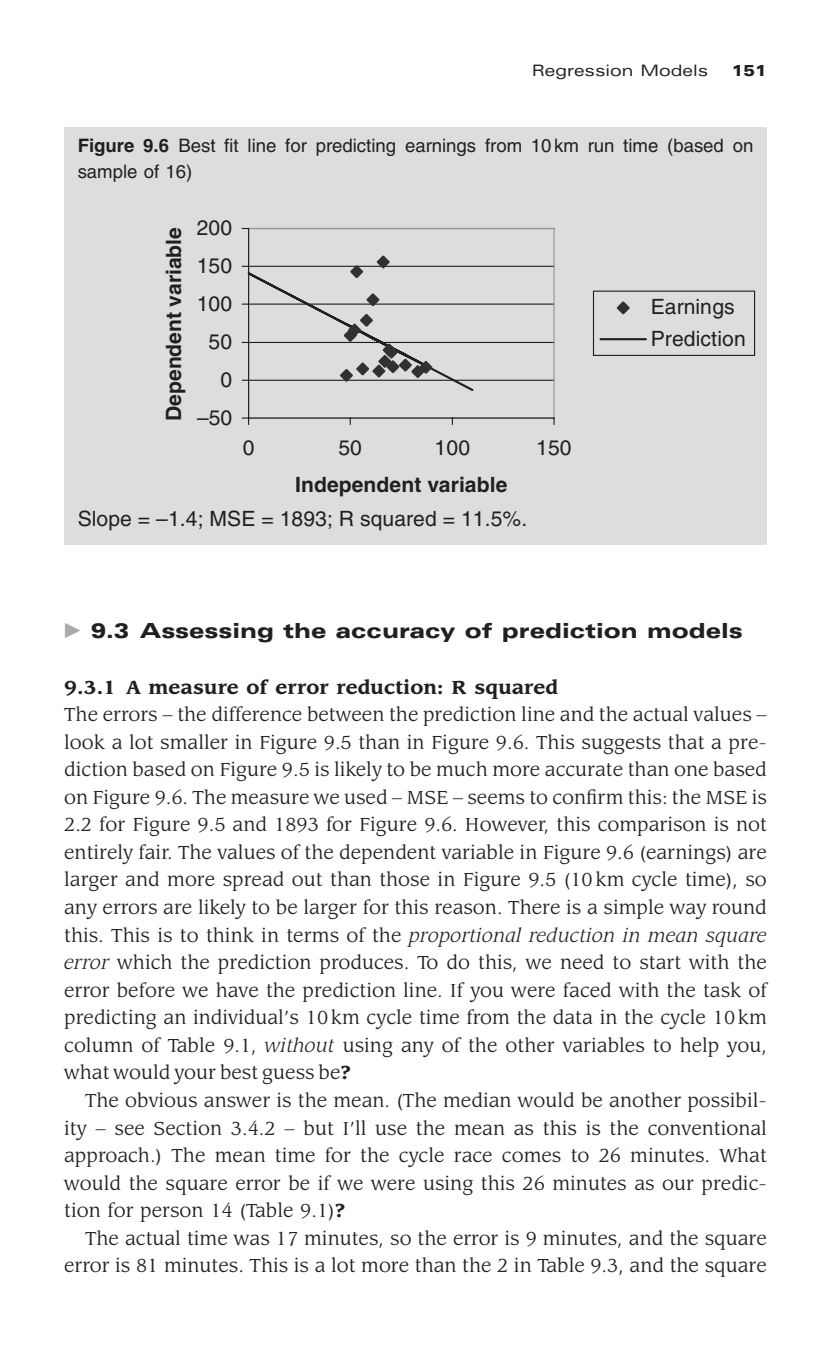
<style>
.page{position:relative;width:830px;height:1365px;background:#fff}
.page>*{position:absolute;margin:0;border:0;box-sizing:border-box;transform-origin:0 0}
.t1{font:21.15px/31.9px "Helvetica";letter-spacing:.005em;color:#231f20}
.t2{font:700 21.15px "Helvetica";color:#231f20}
.t3{font:20.7px/27.4px "Leawood IT Cby BT";color:#231f20;text-align:justify}
.t4{font:900 expanded 20.7px "Univers";color:#231f20}
.t5{font:700 20.7px "Leawood IT Cby BT";color:#231f20}
.t6{font:18.45px/25.2px "Helvetica";color:#231f20}
.t7{font:expanded 15.75px "Univers";color:#231f20}
.t8{font:900 expanded 15.75px "Univers";color:#231f20}
.s1{font-weight:700}
.s2{font-family:"Mathematical Pi Six";font-weight:400;font-stretch:normal;color:#a8a9ad}
.s3{font-style:italic}
</style>
<div class="page">
<div style="left:64px;top:127px;width:703px;height:418px;background:#dcdddf"></div>
<p class="t7" style="left:532px;top:65px;width:177px">Regression Models</p>
<p class="t8" style="left:731px;top:65px;width:36px">151</p>
<p class="t6" style="left:78px;top:135px;width:677px"><span class="s1">Figure 9.6</span> Best fit line for predicting earnings from 10km run time (based on sample of 16)</p>
<p class="t2" style="left:166px;top:421px;width:195px;rotate:-90deg">Dependent variable</p>
<p class="t1" style="left:197px;top:214px;width:37px">200</p>
<p class="t1" style="left:197px;top:251px;width:37px">150</p>
<p class="t1" style="left:197px;top:289px;width:37px">100</p>
<p class="t1" style="left:208px;top:328px;width:25px">50</p>
<p class="t1" style="left:220px;top:365px;width:13px">0</p>
<p class="t1" style="left:197px;top:403px;width:37px">–50</p>
<p class="t1" style="left:242px;top:434px;width:13px">0</p>
<p class="t1" style="left:338px;top:434px;width:25px">50</p>
<p class="t1" style="left:434px;top:434px;width:37px">100</p>
<p class="t1" style="left:536px;top:434px;width:37px">150</p>
<p class="t2" style="left:295px;top:477px;width:214px">Independent variable</p>
<p class="t1" style="left:78px;top:505px;width:451px">Slope = –1.4; MSE = 1893; R squared = 11.5%.</p>
<p class="t1" style="left:650px;top:293px;width:96px">Earnings<br>Prediction</p>
<p class="t4" style="left:64px;top:623px;width:679px"><span class="s2">-</span> 9.3 Assessing the accuracy of prediction models</p>
<p class="t5" style="left:64px;top:679px;width:495px">9.3.1 A measure of error reduction: R squared</p>
<p class="t3" style="left:64px;top:702px;width:704px">The errors – the difference between the prediction line and the actual values – look a lot smaller in Figure 9.5 than in Figure 9.6. This suggests that a pre&shy;diction based on Figure 9.5 is likely to be much more accurate than one based on Figure 9.6. The measure we used – MSE – seems to confirm this: the MSE is 2.2 for Figure 9.5 and 1893 for Figure 9.6. However, this comparison is not entirely fair. The values of the dependent variable in Figure 9.6 (earnings) are larger and more spread out than those in Figure 9.5 (10km cycle time), so any errors are likely to be larger for this reason. There is a simple way round this. This is to think in terms of the <span class="s3">proportional reduction in mean square error</span> which the prediction produces. To do this, we need to start with the error before we have the prediction line. If you were faced with the task of predicting an individual’s 10km cycle time from the data in the cycle 10km column of Table 9.1, <span class="s3">without</span> using any of the other variables to help you, what would your best guess be<span class="s1">?</span></p>
<p class="t3" style="left:64px;top:1088px;width:704px;text-indent:21px">The obvious answer is the mean. (The median would be another possibil&shy;ity – see Section 3.4.2 – but I’ll use the mean as this is the conventional approach.) The mean time for the cycle race comes to 26 minutes. What would the square error be if we were using this 26 minutes as our predic&shy;tion for person 14 (Table 9.1)<span class="s1">?</span></p>
<p class="t3" style="left:64px;top:1226px;width:704px;text-align:right">The actual time was 17 minutes, so the error is 9 minutes, and the square error is 81 minutes. This is a lot more than the 2 in Table 9.3, and the square</p>
</div>
